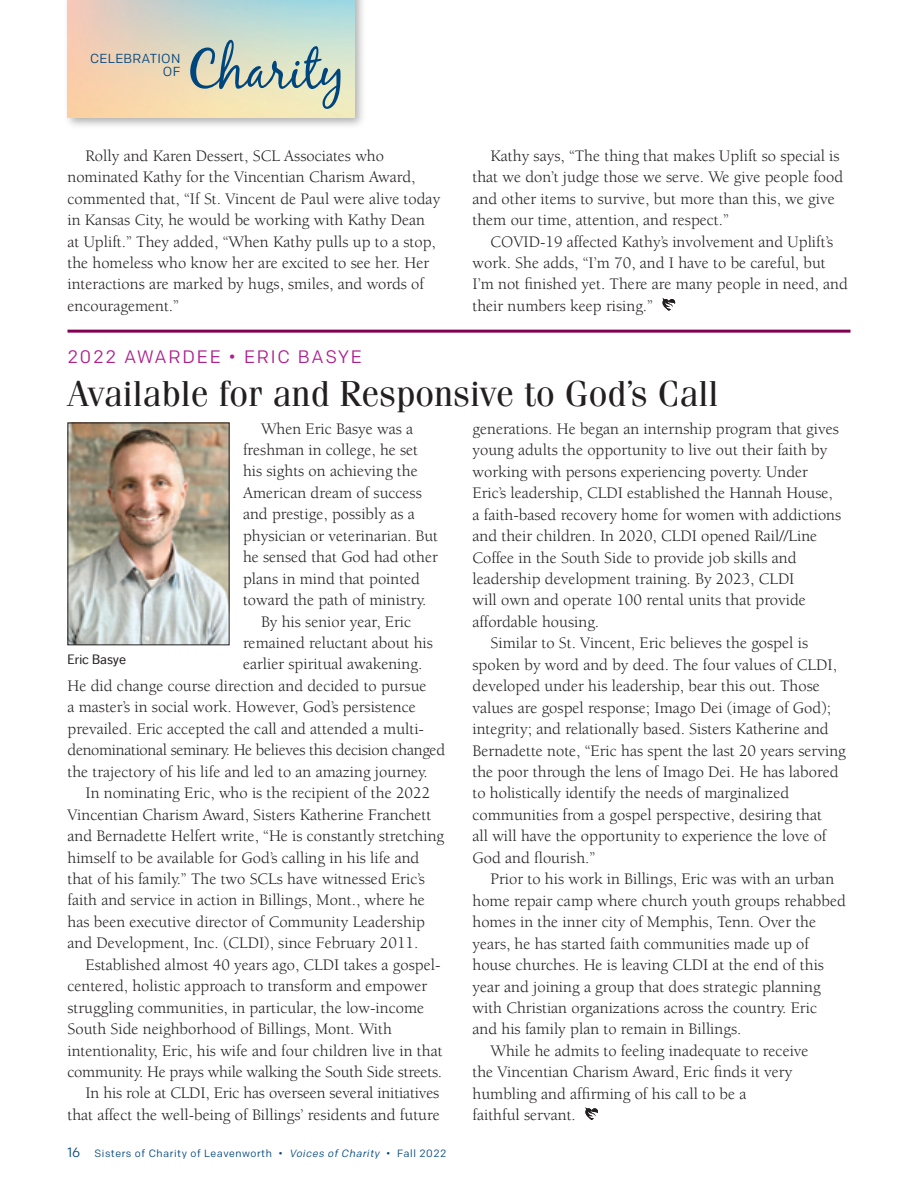
<style>
.page{position:relative;width:918px;height:1188px;background:#fff}
.page>*{position:absolute;margin:0;border:0;box-sizing:border-box;transform-origin:0 0}
.t1{font:53.1px "Black Jack";color:#00467e}
.t2{font:36px "Fenice";color:#231f20}
.t3{font:18px "Colfax";letter-spacing:.095em;color:#ad208e}
.t4{font:16.5px/21.5px "Berkeley";color:#231f20}
.t5{font:16.5px "Berkeley";letter-spacing:-.02em;color:#231f20}
.t6{font:13.5px "Dagny Offc";color:#231f20}
.t7{font:13.05px "Colfax";color:#00467e}
.t8{font:10.5px "Colfax";letter-spacing:.05em;color:#00467e}
.s1{font-size:13.5px}
.s2{font-style:italic}
</style>
<div class="page">
<div style="left:63px;top:0;width:303px;height:129px;background:#231f20;opacity:.35"></div>
<img style="left:68px;top:0;width:286px;height:118px">
<svg style="left:662px;top:298px;width:13px;height:13px"></svg>
<img style="left:70px;top:425px;width:158px;height:218px">
<svg style="left:585px;top:1107px;width:13px;height:13px"></svg>
<hr style="left:68px;top:330px;width:782px;height:3px;background:#820052">
<p class="t7" style="left:90px;top:50px;width:19px">Celebration</p>
<p class="t7" style="left:163px;top:63px;width:9px">of</p>
<h1 class="t1" style="left:186px;top:38px;width:160px">Charity</h1>
<p class="t4" style="left:68px;top:145px;width:374px;text-indent:18px">Rolly and Karen Dessert, SCL Associates who nominated Kathy for the Vincentian Charism Award, commented that, “If St. Vincent de Paul were alive today in Kansas City, he would be working with Kathy Dean at Uplift.” They added, “When Kathy pulls up to a stop, the homeless who know her are excited to see her. Her interactions are marked by hugs, smiles, and words of encouragement.”</p>
<p class="t4" style="left:473px;top:145px;width:372px;text-indent:18px">Kathy says, “The thing that makes Uplift so special is that we don’t judge those we serve. We give people food and other items to survive, but more than this, we give them our time, attention, and respect.”</p>
<p class="t4" style="left:473px;top:231px;width:377px;text-indent:18px">COVID-19 affected Kathy’s involvement and Uplift’s work. She adds, “I’m 70, and I have to be careful, but I’m not finished yet. There are many people in need, and their numbers keep rising.”</p>
<p class="t3" style="left:68px;top:345px;width:85px">2022 Awardee</p>
<p class="t3" style="left:229px;top:345px;width:40px">• Eric</p>
<p class="t3" style="left:298px;top:345px;width:27px">Basye</p>
<h2 class="t2" style="left:68px;top:372px;width:652px">Available for and Responsive to God’s Call</h2>
<p class="t4" style="left:261px;top:418px;width:154px">When Eric Basye was a</p>
<p class="t4" style="left:243px;top:439px;width:177px">freshman in college, he set</p>
<p class="t4" style="left:243px;top:461px;width:176px">his sights on achieving the</p>
<p class="t4" style="left:243px;top:482px;width:180px">American dream of success</p>
<p class="t4" style="left:243px;top:504px;width:173px">and prestige, possibly as a</p>
<p class="t4" style="left:243px;top:525px;width:197px">physician or veterinarian. But</p>
<p class="t4" style="left:243px;top:547px;width:196px">he sensed that God had other</p>
<p class="t4" style="left:243px;top:568px;width:179px">plans in mind that pointed</p>
<p class="t4" style="left:243px;top:590px;width:185px">toward the path of ministry.</p>
<p class="t4" style="left:261px;top:611px;width:152px">By his senior year, Eric</p>
<p class="t4" style="left:243px;top:632px;width:191px">remained reluctant about his</p>
<p class="t4" style="left:243px;top:654px;width:181px">earlier spiritual awakening.</p>
<p class="t4" style="left:68px;top:675px;width:361px">He did change course direction and decided to pursue</p>
<p class="t4" style="left:68px;top:697px;width:350px">a master’s in social work. However, God’s persistence</p>
<p class="t4" style="left:68px;top:718px;width:358px">prevailed. Eric accepted the call and attended a multi-</p>
<p class="t5" style="left:68px;top:741px;width:379px">denominational seminary. He believes this decision changed</p>
<p class="t4" style="left:68px;top:761px;width:362px">the trajectory of his life and led to an amazing journey.</p>
<p class="t4" style="left:86px;top:783px;width:346px">In nominating Eric, who is the recipient of the 2022</p>
<p class="t4" style="left:68px;top:804px;width:365px">Vincentian Charism Award, Sisters Katherine Franchett</p>
<p class="t4" style="left:68px;top:826px;width:378px">and Bernadette Helfert write, “He is constantly stretching</p>
<p class="t4" style="left:68px;top:847px;width:354px">himself to be available for God’s calling in his life and</p>
<p class="t4" style="left:68px;top:868px;width:359px">that of his family.” The two SCLs have witnessed Eric’s</p>
<p class="t4" style="left:68px;top:890px;width:359px">faith and service in action in Billings, Mont., where he</p>
<p class="t4" style="left:68px;top:911px;width:359px">has been executive director of Community Leadership</p>
<p class="t4" style="left:68px;top:933px;width:352px">and Development, Inc. (CLDI), since February 2011.</p>
<p class="t4" style="left:86px;top:954px;width:356px">Established almost 40 years ago, CLDI takes a gospel-</p>
<p class="t4" style="left:68px;top:976px;width:361px">centered, holistic approach to transform and empower</p>
<p class="t4" style="left:68px;top:997px;width:358px">struggling communities, in particular, the low-income</p>
<p class="t4" style="left:68px;top:1019px;width:326px">South Side neighborhood of Billings, Mont. With</p>
<p class="t4" style="left:68px;top:1040px;width:377px">intentionality, Eric, his wife and four children live in that</p>
<p class="t4" style="left:68px;top:1061px;width:376px">community. He prays while walking the South Side streets.</p>
<p class="t4" style="left:86px;top:1083px;width:355px">In his role at CLDI, Eric has overseen several initiatives</p>
<p class="t4" style="left:68px;top:1104px;width:374px">that affect the well-being of Billings’ residents and future</p>
<p class="t6" style="left:68px;top:652px;width:60px">Eric Basye</p>
<p class="t8" style="left:68px;top:1147px;width:380px"><span class="s1">16</span> Sisters of Charity of Leavenworth • <span class="s2">Voices of Charity</span> • Fall 2022</p>
<p class="t4" style="left:472px;top:418px;width:368px">generations. He began an internship program that gives</p>
<p class="t4" style="left:472px;top:440px;width:356px">young adults the opportunity to live out their faith by</p>
<p class="t4" style="left:472px;top:461px;width:337px">working with persons experiencing poverty. Under</p>
<p class="t4" style="left:472px;top:483px;width:362px">Eric’s leadership, CLDI established the Hannah House,</p>
<p class="t4" style="left:472px;top:504px;width:370px">a faith-based recovery home for women with addictions</p>
<p class="t4" style="left:472px;top:526px;width:346px">and their children. In 2020, CLDI opened Rail//Line</p>
<p class="t4" style="left:472px;top:547px;width:326px">Coffee in the South Side to provide job skills and</p>
<p class="t4" style="left:472px;top:568px;width:324px">leadership development training. By 2023, CLDI</p>
<p class="t4" style="left:472px;top:590px;width:335px">will own and operate 100 rental units that provide</p>
<p class="t4" style="left:472px;top:611px;width:128px">affordable housing.</p>
<p class="t4" style="left:491px;top:633px;width:319px">Similar to St. Vincent, Eric believes the gospel is</p>
<p class="t4" style="left:472px;top:654px;width:366px">spoken by word and by deed. The four values of CLDI,</p>
<p class="t4" style="left:472px;top:676px;width:349px">developed under his leadership, bear this out. Those</p>
<p class="t4" style="left:472px;top:697px;width:360px">values are gospel response; Imago Dei (image of God);</p>
<p class="t4" style="left:472px;top:719px;width:358px">integrity; and relationally based. Sisters Katherine and</p>
<p class="t4" style="left:472px;top:740px;width:375px">Bernadette note, “Eric has spent the last 20 years serving</p>
<p class="t4" style="left:472px;top:761px;width:368px">the poor through the lens of Imago Dei. He has labored</p>
<p class="t4" style="left:472px;top:783px;width:318px">to holistically identify the needs of marginalized</p>
<p class="t4" style="left:472px;top:804px;width:351px">communities from a gospel perspective, desiring that</p>
<p class="t4" style="left:472px;top:826px;width:356px">all will have the opportunity to experience the love of</p>
<p class="t4" style="left:472px;top:847px;width:124px">God and flourish.”</p>
<p class="t4" style="left:491px;top:869px;width:345px">Prior to his work in Billings, Eric was with an urban</p>
<p class="t4" style="left:472px;top:890px;width:375px">home repair camp where church youth groups rehabbed</p>
<p class="t4" style="left:472px;top:912px;width:345px">homes in the inner city of Memphis, Tenn. Over the</p>
<p class="t4" style="left:472px;top:933px;width:338px">years, he has started faith communities made up of</p>
<p class="t4" style="left:472px;top:955px;width:353px">house churches. He is leaving CLDI at the end of this</p>
<p class="t4" style="left:472px;top:976px;width:350px">year and joining a group that does strategic planning</p>
<p class="t4" style="left:472px;top:997px;width:346px">with Christian organizations across the country. Eric</p>
<p class="t4" style="left:472px;top:1019px;width:270px">and his family plan to remain in Billings.</p>
<p class="t4" style="left:491px;top:1040px;width:320px">While he admits to feeling inadequate to receive</p>
<p class="t4" style="left:472px;top:1062px;width:322px">the Vincentian Charism Award, Eric finds it very</p>
<p class="t4" style="left:472px;top:1083px;width:276px">humbling and affirming of his call to be a</p>
<p class="t4" style="left:472px;top:1105px;width:105px">faithful servant.</p>
</div>
